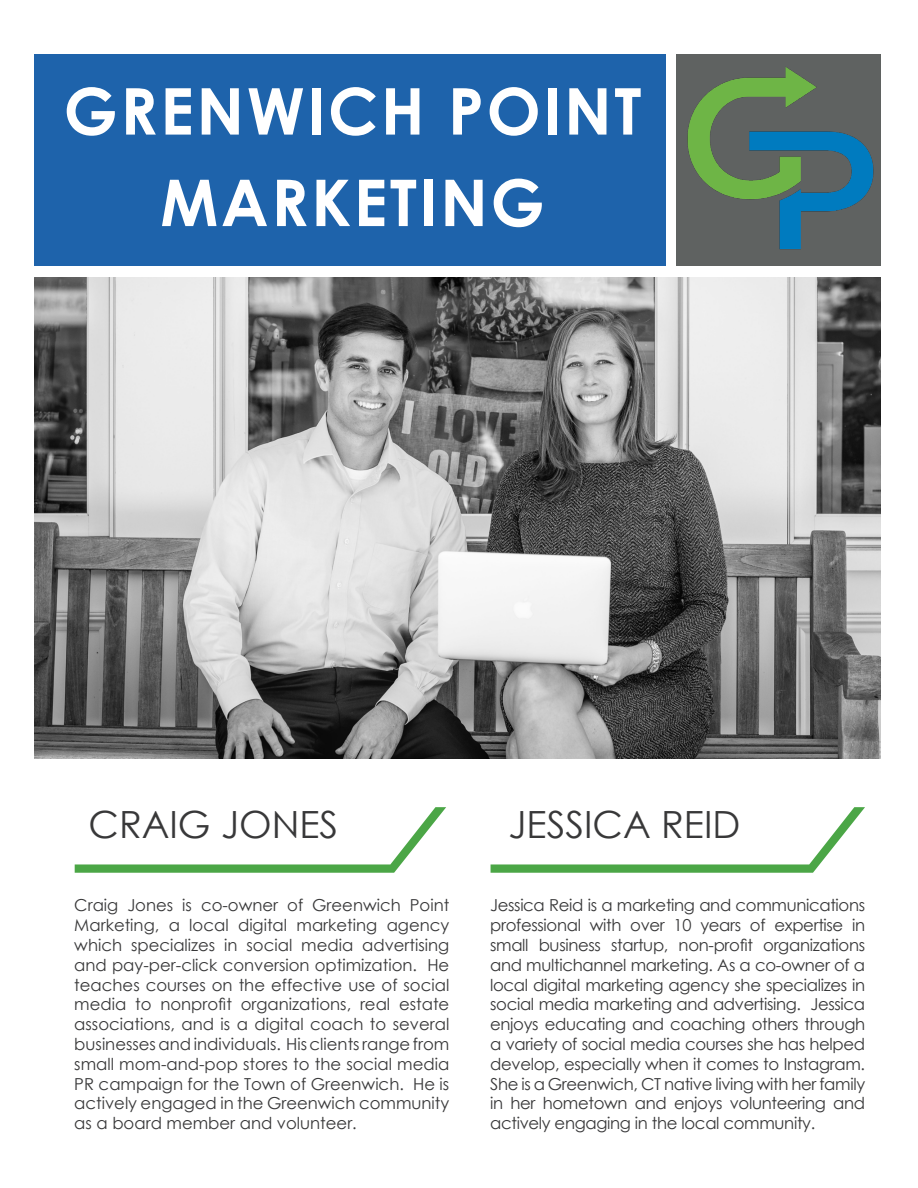
<style>
.page{position:relative;width:918px;height:1188px;background:#fff}
.page>*{position:absolute;margin:0;border:0;box-sizing:border-box;transform-origin:0 0}
.Section_TItle{font:700 64.5px/91.5px "Century Gothic";letter-spacing:.04em;color:#fff;text-align:center}
.t1{font:37.5px "Century Gothic";color:#383839}
.Text{font:16.5px/19.8px "Century Gothic";letter-spacing:-.01em;color:#383839;text-align:justify}
</style>
<div class="page">
<img style="left:34px;top:277px;width:847px;height:482px">
<div style="left:34px;top:54px;width:632px;height:211px;background:#1e63ab"></div>
<div style="left:676px;top:54px;width:205px;height:211px;background:#5f6261"></div>
<img style="left:687px;top:67px;width:187px;height:183px">
<svg style="left:75px;top:807px;width:371px;height:66px"></svg>
<svg style="left:491px;top:807px;width:374px;height:66px"></svg>
<p class="Section_TItle" style="left:63px;top:63px;width:579px">GRENWICH POINT<br>MARKETING</p>
<p class="t1" style="left:89px;top:798px;width:251px">CRAIG JONES</p>
<p class="t1" style="left:509px;top:798px;width:233px">JESSICA REID</p>
<p class="Text" style="left:74px;top:895px;width:377px">Craig Jones is co-owner of Greenwich Point Marketing, a local digital marketing agency which specializes in social media advertising and pay-per-click conversion optimization. He teaches courses on the effective use of social media to nonprofit organizations, real estate associations, and is a digital coach to several businesses and individuals. His clients range from small mom-and-pop stores to the social media PR campaign for the Town of Greenwich. He is actively engaged in the Greenwich community as a board member and volunteer.</p>
<p class="Text" style="left:490px;top:895px;width:377px">Jessica Reid is a marketing and communications professional with over 10 years of expertise in small business startup, non-profit organizations and multichannel marketing. As a co-owner of a local digital marketing agency she specializes in social media marketing and advertising. Jessica enjoys educating and coaching others through a variety of social media courses she has helped develop, especially when it comes to Instagram.<br>She is a Greenwich, CT native living with her family in her hometown and enjoys volunteering and actively engaging in the local community.</p>
</div>
